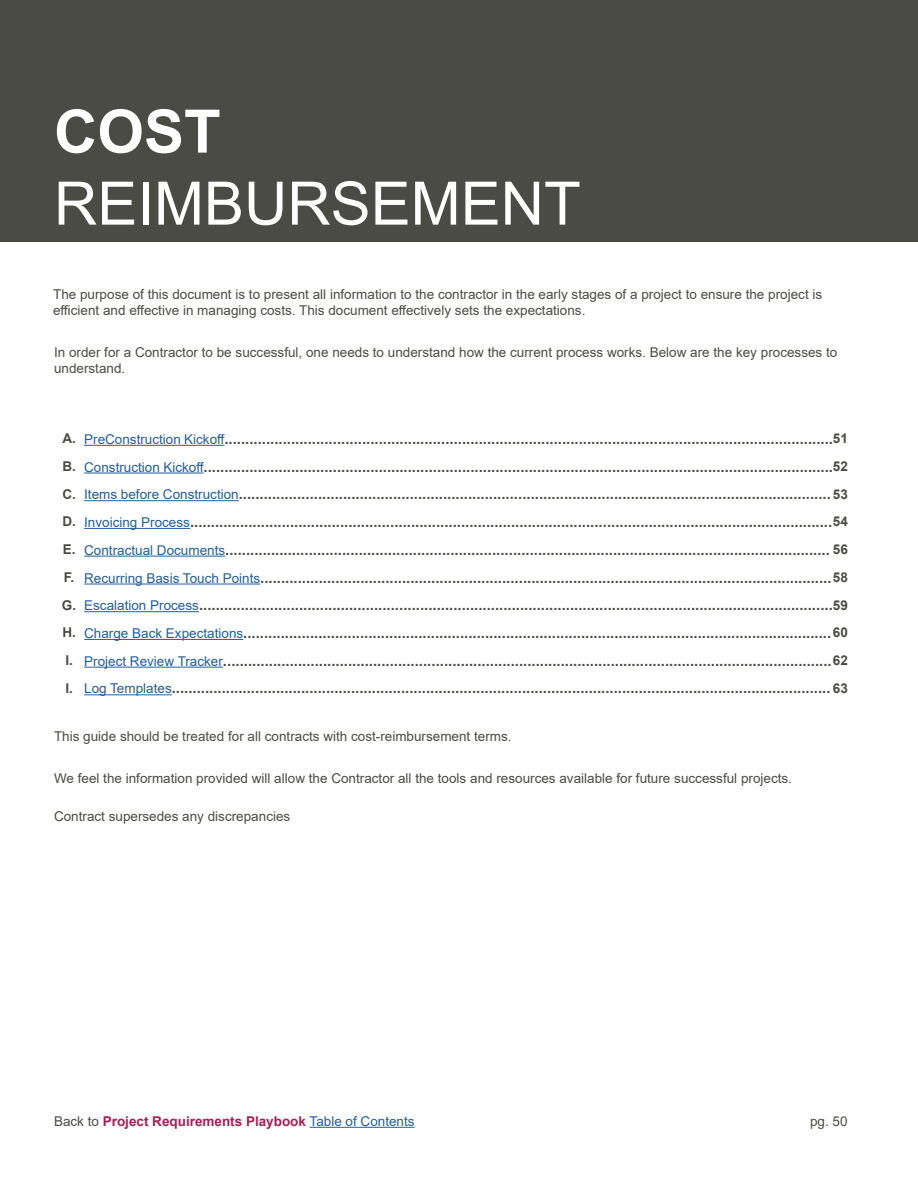
<style>
.page{position:relative;width:918px;height:1188px;background:#fff}
.page>*{position:absolute;margin:0;border:0;box-sizing:border-box;transform-origin:0 0}
.t1{font:60px "Arial";color:#fff}
.t2{font:700 60px "Arial";color:#fff}
.t3{font:700 15px "Arial";color:#4b4b45}
.t4{font:13.5px/16.2px "Arial";color:#4b4b45}
.t5{font:700 13.5px "Arial";color:#a61f56}
.t6{font:700 13.5px "Arial";color:#4b4b45}
.s1{font-weight:400;font-size:13.5px;color:#215e9e}
.s2{font-weight:400;color:#4b4b45}
.s3{font-weight:400;color:#215e9e}
</style>
<div class="page">
<div style="left:0;top:0;width:918px;height:242px;background:#4b4b45"></div>
<hr style="left:310px;top:1127px;width:105px;height:1px;background:#215e9e">
<hr style="left:84px;top:445px;width:140px;height:1px;background:#215e9e">
<hr style="left:84px;top:473px;width:120px;height:1px;background:#215e9e">
<hr style="left:84px;top:500px;width:155px;height:1px;background:#215e9e">
<hr style="left:84px;top:528px;width:106px;height:1px;background:#215e9e">
<hr style="left:84px;top:556px;width:141px;height:1px;background:#215e9e">
<hr style="left:84px;top:584px;width:176px;height:1px;background:#215e9e">
<hr style="left:84px;top:611px;width:115px;height:1px;background:#215e9e">
<hr style="left:84px;top:639px;width:159px;height:1px;background:#215e9e">
<hr style="left:84px;top:667px;width:139px;height:1px;background:#215e9e">
<hr style="left:84px;top:694px;width:88px;height:1px;background:#215e9e">
<p class="t2" style="left:54px;top:89px;width:168px">COST</p>
<p class="t1" style="left:54px;top:162px;width:528px">REIMBURSEMENT</p>
<p class="t4" style="left:53px;top:286px;width:771px">The purpose of this document is to present all information to the contractor in the early stages of a project to ensure the project is</p>
<p class="t4" style="left:53px;top:302px;width:534px">efficient and effective in managing costs. This document effectively sets the expectations.</p>
<p class="t4" style="left:54px;top:344px;width:785px">In order for a Contractor to be successful, one needs to understand how the current process works. Below are the key processes to understand.</p>
<p class="t6" style="left:62px;top:429px;width:15px">A.</p>
<p class="t3" style="left:84px;top:428px;width:750px"><span class="s1">PreConstruction Kickoff</span>..................................................................................................................................................</p>
<p class="t6" style="left:833px;top:429px;width:17px">51</p>
<p class="t6" style="left:62px;top:457px;width:15px">B.</p>
<p class="t3" style="left:84px;top:456px;width:750px"><span class="s1">Construction Kickoff</span>.......................................................................................................................................................</p>
<p class="t6" style="left:833px;top:457px;width:17px">52</p>
<p class="t6" style="left:62px;top:484px;width:15px">C.</p>
<p class="t3" style="left:84px;top:483px;width:748px"><span class="s1">Items before Construction</span>..............................................................................................................................................</p>
<p class="t6" style="left:833px;top:484px;width:17px">53</p>
<p class="t6" style="left:62px;top:512px;width:15px">D.</p>
<p class="t3" style="left:84px;top:511px;width:749px"><span class="s1">Invoicing Process</span>..........................................................................................................................................................</p>
<p class="t6" style="left:63px;top:540px;width:14px">E.</p>
<p class="t3" style="left:84px;top:539px;width:747px"><span class="s1">Contractual Documents</span>.................................................................................................................................................</p>
<p class="t6" style="left:833px;top:512px;width:17px">54</p>
<p class="t6" style="left:833px;top:540px;width:17px">56</p>
<p class="t6" style="left:64px;top:568px;width:12px">F.</p>
<p class="t3" style="left:84px;top:567px;width:749px"><span class="s1">Recurring Basis Touch Points</span>.........................................................................................................................................</p>
<p class="t6" style="left:833px;top:568px;width:17px">58</p>
<p class="t6" style="left:62px;top:595px;width:16px">G.</p>
<p class="t3" style="left:84px;top:594px;width:750px"><span class="s1">Escalation Process</span>........................................................................................................................................................</p>
<p class="t6" style="left:833px;top:595px;width:17px">59</p>
<p class="t6" style="left:62px;top:623px;width:15px">H.</p>
<p class="t3" style="left:84px;top:622px;width:749px"><span class="s1">Charge Back Expectations</span>.............................................................................................................................................</p>
<p class="t3" style="left:84px;top:650px;width:749px"><span class="s1">Project Review Tracker</span>..................................................................................................................................................</p>
<p class="t6" style="left:833px;top:623px;width:17px">60</p>
<p class="t6" style="left:833px;top:651px;width:17px">62</p>
<p class="t6" style="left:833px;top:679px;width:17px">63</p>
<p class="t6" style="left:65px;top:651px;width:9px">I.</p>
<p class="t6" style="left:65px;top:679px;width:9px">I.</p>
<p class="t3" style="left:84px;top:678px;width:748px"><span class="s1">Log Templates</span>..............................................................................................................................................................</p>
<p class="t4" style="left:54px;top:729px;width:459px">This guide should be treated for all contracts with cost-reimbursement terms.</p>
<p class="t4" style="left:54px;top:770px;width:740px">We feel the information provided will allow the Contractor all the tools and resources available for future successful projects.</p>
<p class="t4" style="left:54px;top:808px;width:238px">Contract supersedes any discrepancies</p>
<p class="t5" style="left:54px;top:1112px;width:362px"><span class="s2">Back to</span> Project Requirements Playbook <span class="s3">Table of Contents</span></p>
<p class="t4" style="left:810px;top:1113px;width:39px">pg. 50</p>
</div>
